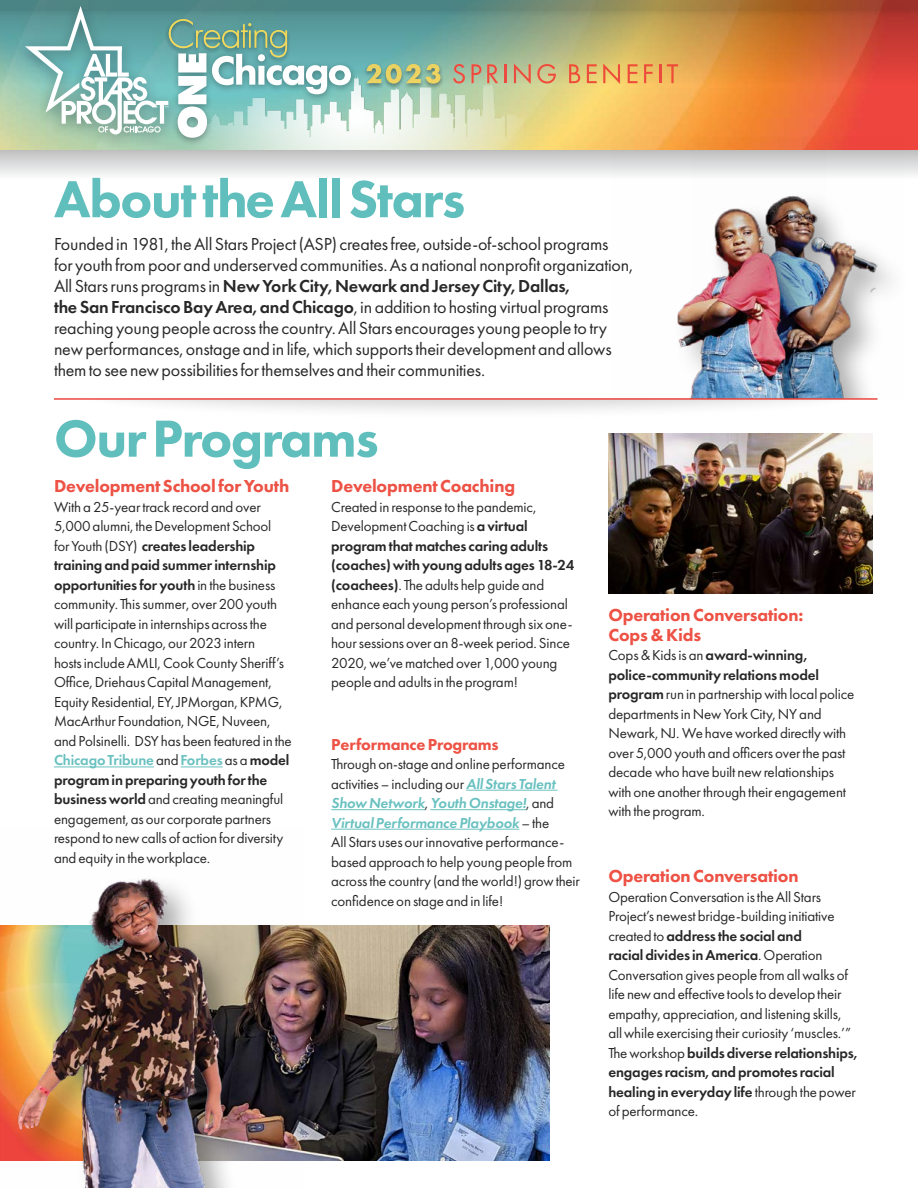
<style>
.page{position:relative;width:918px;height:1188px;background:#fff}
.page>*{position:absolute;margin:0;border:0;box-sizing:border-box;transform-origin:0 0}
.t1{font:800 54px "Futura PT";letter-spacing:-.025em;color:#60bebd}
.t2{font:18px/21px "Futura PT";letter-spacing:-.01em;color:#292829}
.t3{font:800 18px/19.5px "Futura PT";letter-spacing:-.01em;color:#ed5245}
.t4{font:800 16.5px "Futura PT";letter-spacing:-.01em;color:#ed5245}
.t5{font:15px/19.5px "Futura PT";letter-spacing:-.01em;color:#292829}
.s1{font-weight:600}
.s2{font-weight:600;color:#69c1c0}
.s3{font-weight:600;font-style:italic;color:#69c1c0}
</style>
<div class="page">
<svg style="left:0;top:149px;width:918px;height:27px"></svg>
<img style="left:0;top:83px;width:918px;height:66px">
<img style="left:0;top:0;width:918px;height:83px">
<div style="left:14px;top:0;width:167px;height:151px;background:#000;opacity:.33"></div>
<img style="left:152px;top:27px;width:416px;height:122px">
<div style="left:170px;top:48px;width:188px;height:99px;background:#000;opacity:.33"></div>
<svg style="left:25px;top:6px;width:326px;height:132px"></svg>
<div style="left:362px;top:62px;width:83px;height:28px;background:#000;opacity:.45"></div>
<svg style="left:366px;top:64px;width:75px;height:20px"></svg>
<svg style="left:453px;top:64px;width:12px;height:19px"></svg>
<svg style="left:472px;top:64px;width:9px;height:19px"></svg>
<svg style="left:487px;top:64px;width:11px;height:19px"></svg>
<svg style="left:504px;top:64px;width:2px;height:19px"></svg>
<svg style="left:514px;top:64px;width:17px;height:20px"></svg>
<svg style="left:537px;top:64px;width:19px;height:19px"></svg>
<svg style="left:569px;top:64px;width:11px;height:19px"></svg>
<svg style="left:587px;top:64px;width:10px;height:19px"></svg>
<svg style="left:603px;top:64px;width:17px;height:20px"></svg>
<svg style="left:628px;top:64px;width:9px;height:19px"></svg>
<svg style="left:644px;top:64px;width:9px;height:19px"></svg>
<svg style="left:659px;top:64px;width:2px;height:19px"></svg>
<svg style="left:667px;top:64px;width:11px;height:19px"></svg>
<hr style="left:54px;top:767px;width:100px;height:1px;background:#69c1c0">
<hr style="left:181px;top:767px;width:42px;height:1px;background:#69c1c0">
<hr style="left:466px;top:790px;width:92px;height:1px;background:#69c1c0">
<hr style="left:331px;top:809px;width:94px;height:1px;background:#69c1c0">
<hr style="left:430px;top:809px;width:96px;height:1px;background:#69c1c0">
<hr style="left:331px;top:829px;width:188px;height:1px;background:#69c1c0">
<img style="left:608px;top:434px;width:265px;height:160px">
<img style="left:825px;top:137px;width:80px;height:261px">
<img style="left:612px;top:137px;width:213px;height:261px">
<div style="left:75px;top:399px;width:789px;height:22px;background:#000;opacity:.33"></div>
<hr style="left:54px;top:398px;width:824px;height:2px;background:#ec463e">
<img style="left:304px;top:925px;width:246px;height:235px">
<img style="left:0;top:878px;width:304px;height:310px">
<h1 class="t1" style="left:54px;top:165px;width:413px">About the All Stars</h1>
<p class="t2" style="left:54px;top:233px;width:581px">Founded in 1981, the All Stars Project (ASP) creates free, outside-of-school programs<br>for youth from poor and underserved communities. As a national nonprofit organization, All Stars runs programs in <span class="s1">New York City, Newark and Jersey City, Dallas,<br>the San Francisco Bay Area, and Chicago</span>, in addition to hosting virtual programs reaching young people across the country. All Stars encourages young people to try new performances, onstage and in life, which supports their development and allows them to see new possibilities for themselves and their communities.</p>
<h1 class="t1" style="left:54px;top:405px;width:326px">Our Programs</h1>
<p class="t3" style="left:54px;top:476px;width:237px">Development School for Youth</p>
<p class="t5" style="left:54px;top:497px;width:239px">With a 25-year track record and over 5,000 alumni, the Development School<br>for Youth (DSY) <span class="s1">creates leadership training and paid summer internship opportunities for youth</span> in the business community. This summer, over 200 youth will participate in internships across the country. In Chicago, our 2023 intern<br>hosts include AMLI, Cook County Sheriff’s Office, Driehaus Capital Management, Equity Residential, EY, JPMorgan, KPMG, MacArthur Foundation, NGE, Nuveen, and Polsinelli. DSY has been featured in the <span class="s2">Chicago Tribune</span> and <span class="s2">Forbes</span> as a <span class="s1">model program in preparing youth for the business world</span> and creating meaningful engagement, as our corporate partners respond to new calls of action for diversity and equity in the workplace.</p>
<p class="t3" style="left:331px;top:476px;width:185px">Development Coaching</p>
<p class="t5" style="left:331px;top:497px;width:245px">Created in response to the pandemic, Development Coaching is <span class="s1">a virtual program that matches caring adults (coaches) with young adults ages 18-24 (coachees)</span>. The adults help guide and enhance each young person’s professional and personal development through six one&shy;hour sessions over an 8-week period. Since 2020, we’ve matched over 1,000 young people and adults in the program!</p>
<p class="t4" style="left:331px;top:734px;width:169px">Performance Programs</p>
<p class="t5" style="left:331px;top:754px;width:250px">Through on-stage and online performance activities – including our <span class="s3">All Stars Talent Show Network</span>, <span class="s3">Youth Onstage!</span>, and <span class="s3">Virtual Performance Playbook</span> – the<br>All Stars uses our innovative performance&shy;based approach to help young people from across the country (and the world!) grow their confidence on stage and in life!</p>
<p class="t3" style="left:608px;top:605px;width:197px">Operation Conversation:<br>Cops &amp; Kids</p>
<p class="t5" style="left:608px;top:645px;width:248px">Cops &amp; Kids is an <span class="s1">award-winning, police-community relations model program</span> run in partnership with local police departments in New York City, NY and Newark, NJ. We have worked directly with over 5,000 youth and officers over the past decade who have built new relationships with one another through their engagement with the program.</p>
<p class="t3" style="left:608px;top:866px;width:192px">Operation Conversation</p>
<p class="t5" style="left:608px;top:887px;width:251px">Operation Conversation is the All Stars Project’s newest bridge-building initiative created to <span class="s1">address the social and<br>racial divides in America</span>. Operation Conversation gives people from all walks of life new and effective tools to develop their empathy, appreciation, and listening skills, all while exercising their curiosity ‘muscles.’” The workshop <span class="s1">builds diverse relationships, engages racism, and promotes racial healing in everyday life</span> through the power of performance.</p>
</div>
